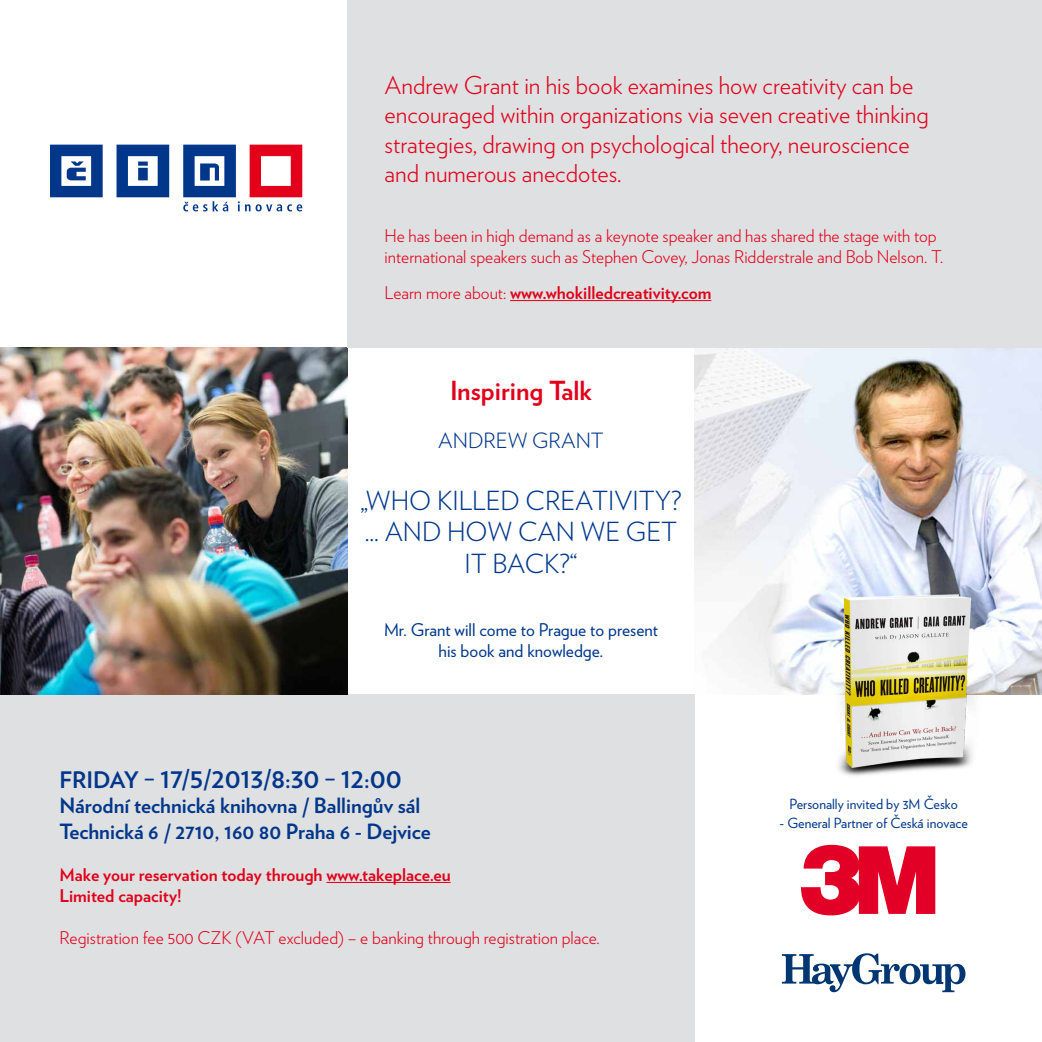
<style>
.page{position:relative;width:1042px;height:1042px;background:#fff}
.page>*{position:absolute;margin:0;border:0;box-sizing:border-box;transform-origin:0 0}
.t1{font:300 26.25px/31.5px "Verlag";color:#00378b;text-align:center}
.t2{font:700 26.25px "Verlag";color:#e2001a}
.t3{font:300 24.5px/29.4px "Verlag";color:#e2001a}
.t4{font:700 22.75px "Verlag";color:#00378b}
.t5{font:700 21px/25.2px "Verlag";color:#00378b}
.t6{font:300 21px "Verlag";color:#00378b}
.t7{font:300 17.5px/21px "Verlag";color:#e2001a}
.t8{font:700 17.5px/21px "Verlag";color:#e2001a}
.t9{font:17.5px/21px "Verlag";color:#00378b;text-align:center}
.t10{font:14px "Verlag";color:#00378b}
.s1{font-weight:300}
</style>
<div class="page">
<img style="left:694px;top:347px;width:347px;height:347px">
<div style="left:0;top:694px;width:694px;height:348px;background:#dfe0e1"></div>
<img style="left:0;top:347px;width:347px;height:347px">
<div style="left:347px;top:0;width:694px;height:347px;background:#dfe0e1"></div>
<svg style="left:117px;top:145px;width:52px;height:52px"></svg>
<svg style="left:50px;top:145px;width:53px;height:52px"></svg>
<svg style="left:183px;top:145px;width:119px;height:66px"></svg>
<hr style="left:510px;top:300px;width:201px;height:1px;background:#e2001a">
<hr style="left:326px;top:882px;width:125px;height:1px;background:#e2001a">
<img style="left:826px;top:586px;width:162px;height:190px">
<svg style="left:801px;top:844px;width:134px;height:71px"></svg>
<svg style="left:782px;top:953px;width:183px;height:39px"></svg>
<h2 class="t3" style="left:384px;top:69px;width:546px">Andrew Grant in his book examines how creativity can be encouraged within organizations via seven creative thinking strategies, drawing on psychological theory, neuroscience and numerous anecdotes.</h2>
<p class="t7" style="left:384px;top:224px;width:560px">He has been in high demand as a keynote speaker and has shared the stage with top international speakers such as Stephen Covey, Jonas Ridderstrale and Bob Nelson. T.</p>
<p class="t8" style="left:384px;top:281px;width:328px"><span class="s1">Learn more about:</span> www.whokilledcreativity.com</p>
<h1 class="t2" style="left:450px;top:370px;width:143px">Inspiring Talk</h1>
<p class="t6" style="left:438px;top:425px;width:167px">ANDREW GRANT</p>
<h1 class="t1" style="left:360px;top:483px;width:323px">„WHO KILLED CREATIVITY? ... AND HOW CAN WE GET<br>IT BACK?“</h1>
<p class="t9" style="left:384px;top:618px;width:275px">Mr. Grant will come to Prague to present his book and knowledge.</p>
<h3 class="t4" style="left:60px;top:762px;width:344px">FRIDAY – 17/5/2013/8:30 – 12:00</h3>
<p class="t5" style="left:60px;top:792px;width:373px">Národní technická knihovna / Ballingův sál<br>Technická 6 / 2710, 160 80 Praha 6 - Dejvice</p>
<p class="t8" style="left:60px;top:863px;width:393px">Make your reservation today through www.takeplace.eu<br>Limited capacity!</p>
<p class="t7" style="left:60px;top:926px;width:542px">Registration fee 500 CZK (VAT excluded) – e banking through registration place.</p>
<p class="t10" style="left:789px;top:793px;width:170px">Personally invited by 3M Česko</p>
<p class="t10" style="left:779px;top:813px;width:190px">- General Partner of Česká inovace</p>
</div>
